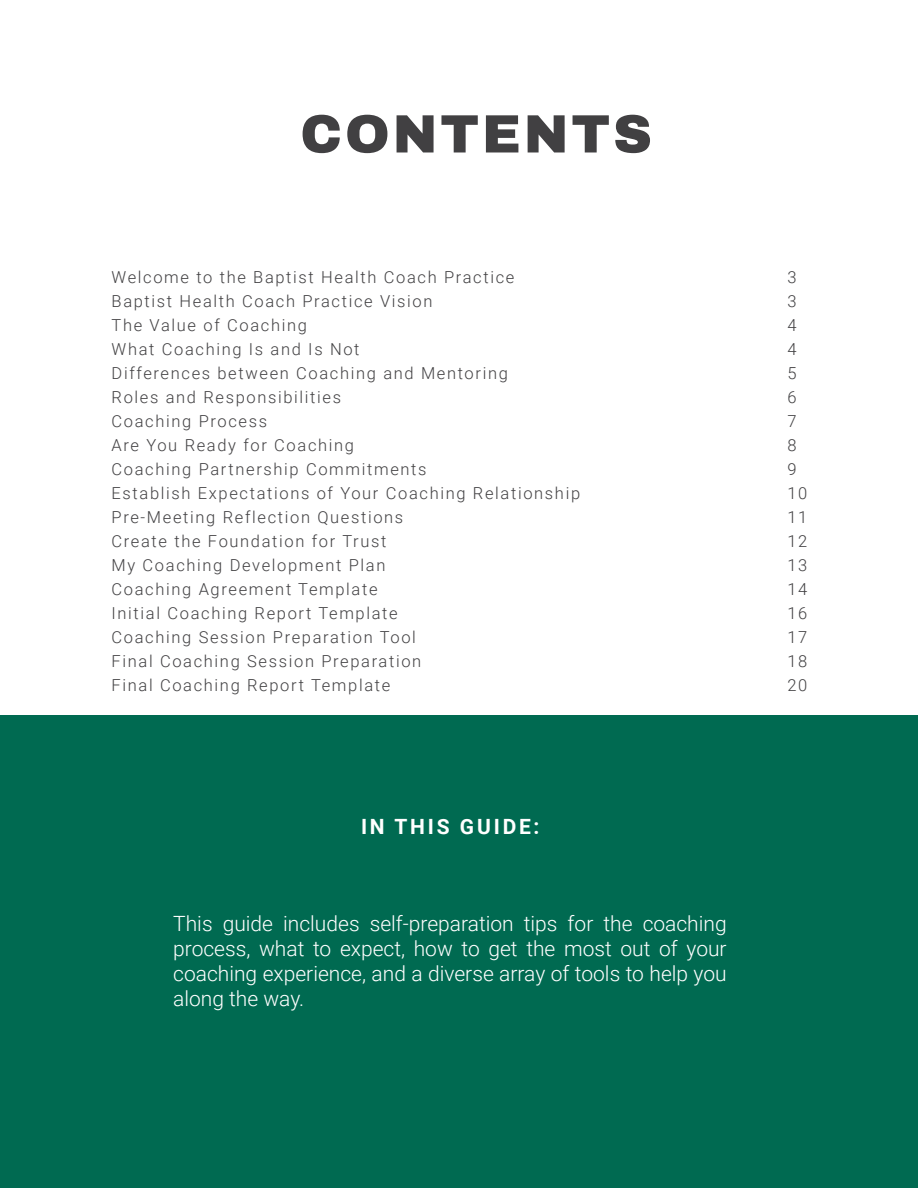
<style>
.page{position:relative;width:918px;height:1188px;background:#fff}
.page>*{position:absolute;margin:0;border:0;box-sizing:border-box;transform-origin:0 0}
.t1{font:900 54px "Archivo";letter-spacing:.05em;color:#414042}
.t2{font:300 21px/25.2px "Roboto";color:#fff;text-align:justify}
.Header_-_Align_Cente{font:700 21px "Roboto";letter-spacing:.135em;color:#fff}
.TOC_Entries{font:300 16.5px "Roboto";letter-spacing:.1em;color:#414042}
</style>
<div class="page">
<div style="left:0;top:716px;width:918px;height:472px;background:#006a51"></div>
<p class="t1" style="left:300px;top:101px;width:353px">CONTENTS</p>
<p class="TOC_Entries" style="left:112px;top:266px;width:404px">Welcome to the Baptist Health Coach Practice</p>
<p class="TOC_Entries" style="left:112px;top:290px;width:322px">Baptist Health Coach Practice Vision</p>
<p class="TOC_Entries" style="left:112px;top:314px;width:197px">The Value of Coaching</p>
<p class="TOC_Entries" style="left:112px;top:338px;width:249px">What Coaching Is and Is Not</p>
<p class="TOC_Entries" style="left:112px;top:362px;width:398px">Differences between Coaching and Mentoring</p>
<p class="TOC_Entries" style="left:112px;top:386px;width:231px">Roles and Responsibilities</p>
<p class="TOC_Entries" style="left:112px;top:410px;width:157px">Coaching Process</p>
<p class="TOC_Entries" style="left:112px;top:434px;width:244px">Are You Ready for Coaching</p>
<p class="TOC_Entries" style="left:112px;top:458px;width:317px">Coaching Partnership Commitments</p>
<p class="TOC_Entries" style="left:112px;top:482px;width:470px">Establish Expectations of Your Coaching Relationship</p>
<p class="TOC_Entries" style="left:112px;top:506px;width:293px">Pre-Meeting Reflection Questions</p>
<p class="TOC_Entries" style="left:112px;top:530px;width:276px">Create the Foundation for Trust</p>
<p class="TOC_Entries" style="left:112px;top:554px;width:275px">My Coaching Development Plan</p>
<p class="TOC_Entries" style="left:112px;top:578px;width:268px">Coaching Agreement Template</p>
<p class="TOC_Entries" style="left:112px;top:602px;width:288px">Initial Coaching Report Template</p>
<p class="TOC_Entries" style="left:112px;top:626px;width:306px">Coaching Session Preparation Tool</p>
<p class="TOC_Entries" style="left:112px;top:650px;width:311px">Final Coaching Session Preparation</p>
<p class="TOC_Entries" style="left:112px;top:674px;width:280px">Final Coaching Report Template</p>
<p class="Header_-_Align_Cente" style="left:361px;top:812px;width:180px">IN THIS GUIDE:</p>
<p class="t2" style="left:173px;top:910px;width:555px">This guide includes self-preparation tips for the coaching process, what to expect, how to get the most out of your coaching experience, and a diverse array of tools to help you along the way.</p>
<p class="TOC_Entries" style="left:788px;top:265px;width:11px">3</p>
<p class="TOC_Entries" style="left:788px;top:289px;width:11px">3</p>
<p class="TOC_Entries" style="left:788px;top:313px;width:11px">4</p>
<p class="TOC_Entries" style="left:788px;top:337px;width:11px">4</p>
<p class="TOC_Entries" style="left:788px;top:361px;width:11px">5</p>
<p class="TOC_Entries" style="left:788px;top:385px;width:11px">6</p>
<p class="TOC_Entries" style="left:788px;top:409px;width:11px">7</p>
<p class="TOC_Entries" style="left:788px;top:433px;width:11px">8</p>
<p class="TOC_Entries" style="left:788px;top:457px;width:11px">9</p>
<p class="TOC_Entries" style="left:788px;top:481px;width:21px">10</p>
<p class="TOC_Entries" style="left:788px;top:505px;width:21px">11</p>
<p class="TOC_Entries" style="left:788px;top:529px;width:21px">12</p>
<p class="TOC_Entries" style="left:788px;top:553px;width:21px">13</p>
<p class="TOC_Entries" style="left:788px;top:577px;width:21px">14</p>
<p class="TOC_Entries" style="left:788px;top:601px;width:21px">16</p>
<p class="TOC_Entries" style="left:788px;top:625px;width:21px">17</p>
<p class="TOC_Entries" style="left:788px;top:649px;width:21px">18</p>
<p class="TOC_Entries" style="left:788px;top:673px;width:21px">20</p>
</div>
